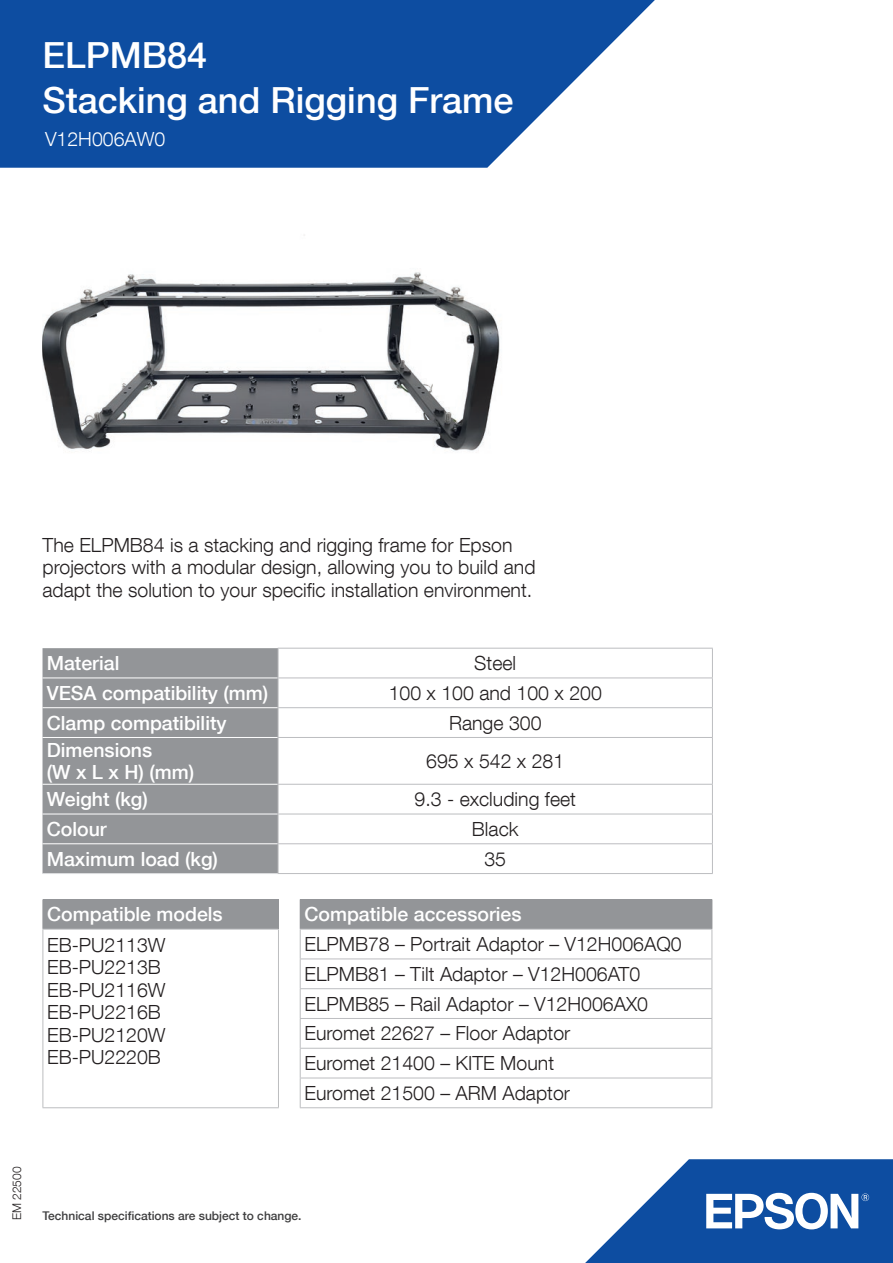
<style>
.page{position:relative;width:893px;height:1263px;background:#fff}
.page>*{position:absolute;margin:0;border:0;box-sizing:border-box;transform-origin:0 0}
.t1{font:500 36px "Helvetica Neue LT Com";color:#fff}
.t2{font:300 19.5px/22.5px "Helvetica Neue LT Com";color:#231f20}
.t3{font:500 19.5px/22.5px "Helvetica Neue LT Com";color:#fff}
.t4{font:300 19.5px "Helvetica Neue LT Com";color:#fff}
.t5{font:500 12px "Helvetica Neue LT Com";color:#3e3e3f}
.t6{font:300 12px "Helvetica Neue LT Com";color:#231f20}
</style>
<div class="page">
<svg style="left:0;top:0;width:655px;height:168px;background:#2e65ae"></svg>
<div style="left:45px;top:125px;width:447px;height:21px;background:#0d4da1"></div>
<svg style="left:585px;top:1159px;width:308px;height:104px"></svg>
<img style="left:43px;top:235px;width:457px;height:216px">
<div style="left:43px;top:648px;width:235px;height:225px;background:#939598"></div>
<svg style="left:279px;top:678px;width:433px;height:167px"></svg>
<hr style="left:43px;top:677px;width:235px;height:1px;background:#fff">
<hr style="left:43px;top:707px;width:235px;height:1px;background:#fff">
<hr style="left:43px;top:737px;width:235px;height:1px;background:#fff">
<hr style="left:43px;top:784px;width:235px;height:1px;background:#fff">
<hr style="left:43px;top:814px;width:235px;height:1px;background:#fff">
<hr style="left:43px;top:843px;width:235px;height:1px;background:#fff">
<hr style="left:278px;top:648px;width:435px;height:1px;background:#bcbdc0">
<hr style="left:278px;top:677px;width:435px;height:1px;background:#bcbdc0">
<hr style="left:278px;top:707px;width:435px;height:1px;background:#bcbdc0">
<svg style="left:278px;top:648px;width:1px;height:89px"></svg>
<svg style="left:712px;top:648px;width:1px;height:89px"></svg>
<hr style="left:278px;top:737px;width:435px;height:1px;background:#bcbdc0">
<hr style="left:278px;top:738px;width:1px;height:46px;background:#bcbdc0">
<hr style="left:712px;top:738px;width:1px;height:46px;background:#bcbdc0">
<hr style="left:278px;top:784px;width:435px;height:1px;background:#bcbdc0">
<hr style="left:278px;top:814px;width:435px;height:1px;background:#bcbdc0">
<hr style="left:278px;top:843px;width:435px;height:1px;background:#bcbdc0">
<svg style="left:278px;top:785px;width:1px;height:88px"></svg>
<svg style="left:712px;top:785px;width:1px;height:88px"></svg>
<hr style="left:278px;top:873px;width:435px;height:1px;background:#bcbdc0">
<hr style="left:43px;top:873px;width:235px;height:1px;background:#dcdddf">
<div style="left:300px;top:899px;width:412px;height:30px;background:#939598"></div>
<svg style="left:301px;top:930px;width:411px;height:177px"></svg>
<svg style="left:300px;top:930px;width:1px;height:177px"></svg>
<hr style="left:300px;top:929px;width:412px;height:1px;background:#bcbdc0">
<hr style="left:300px;top:958px;width:412px;height:1px;background:#bcbdc0">
<hr style="left:300px;top:988px;width:412px;height:1px;background:#bcbdc0">
<hr style="left:300px;top:1018px;width:412px;height:1px;background:#bcbdc0">
<hr style="left:300px;top:1048px;width:412px;height:1px;background:#bcbdc0">
<hr style="left:300px;top:1077px;width:412px;height:1px;background:#bcbdc0">
<svg style="left:712px;top:929px;width:1px;height:178px"></svg>
<hr style="left:300px;top:1107px;width:412px;height:1px;background:#bcbdc0">
<hr style="left:712px;top:899px;width:1px;height:30px;background:#939598">
<div style="left:43px;top:899px;width:235px;height:30px;background:#939598"></div>
<hr style="left:43px;top:929px;width:1px;height:178px;background:#bcbdc0">
<hr style="left:278px;top:929px;width:1px;height:178px;background:#bcbdc0">
<hr style="left:43px;top:929px;width:236px;height:1px;background:#bcbdc0">
<hr style="left:43px;top:1107px;width:236px;height:1px;background:#bcbdc0">
<hr style="left:278px;top:899px;width:1px;height:30px;background:#939598">
<h1 class="t1" style="left:43px;top:34px;width:166px">ELPMB84</h1>
<h1 class="t1" style="left:43px;top:78px;width:472px">Stacking and Rigging Frame</h1>
<p class="t4" style="left:45px;top:127px;width:122px">V12H006AW0</p>
<p class="t2" style="left:43px;top:533px;width:495px">The ELPMB84 is a stacking and rigging frame for Epson projectors with a modular design, allowing you to build and adapt the solution to your specific installation environment.</p>
<p class="t3" style="left:47px;top:651px;width:74px">Material</p>
<p class="t2" style="left:474px;top:651px;width:43px">Steel</p>
<p class="t3" style="left:47px;top:681px;width:223px">VESA compatibility (mm)</p>
<p class="t2" style="left:389px;top:681px;width:215px">100 x 100 and 100 x 200</p>
<p class="t3" style="left:47px;top:711px;width:181px">Clamp compatibility</p>
<p class="t2" style="left:449px;top:711px;width:94px">Range 300</p>
<p class="t3" style="left:47px;top:738px;width:149px">Dimensions<br>(W x L x H) (mm)</p>
<p class="t2" style="left:426px;top:749px;width:140px">695 x 542 x 281</p>
<p class="t3" style="left:47px;top:788px;width:103px">Weight (kg)</p>
<p class="t2" style="left:415px;top:787px;width:163px">9.3 - excluding feet</p>
<p class="t3" style="left:47px;top:817px;width:61px">Colour</p>
<p class="t2" style="left:472px;top:817px;width:48px">Black</p>
<p class="t3" style="left:47px;top:847px;width:173px">Maximum load (kg)</p>
<p class="t2" style="left:484px;top:847px;width:23px">35</p>
<p class="t3" style="left:304px;top:903px;width:219px">Compatible accessories</p>
<p class="t2" style="left:304px;top:929px;width:379px;line-height:29.7px">ELPMB78 – Portrait Adaptor – V12H006AQ0<br>ELPMB81 – Tilt Adaptor – V12H006AT0<br>ELPMB85 – Rail Adaptor – V12H006AX0<br>Euromet 22627 – Floor Adaptor<br>Euromet 21400 – KITE Mount<br>Euromet 21500 – ARM Adaptor</p>
<p class="t3" style="left:47px;top:903px;width:177px">Compatible models</p>
<p class="t2" style="left:47px;top:933px;width:120px">EB-PU2113W<br>EB-PU2213B<br>EB-PU2116W<br>EB-PU2216B<br>EB-PU2120W<br>EB-PU2220B</p>
<p class="t6" style="left:10px;top:1220px;width:55px;rotate:-90deg">EM 22500</p>
<p class="t5" style="left:43px;top:1209px;width:261px">Technical specifications are subject to change.</p>
</div>
